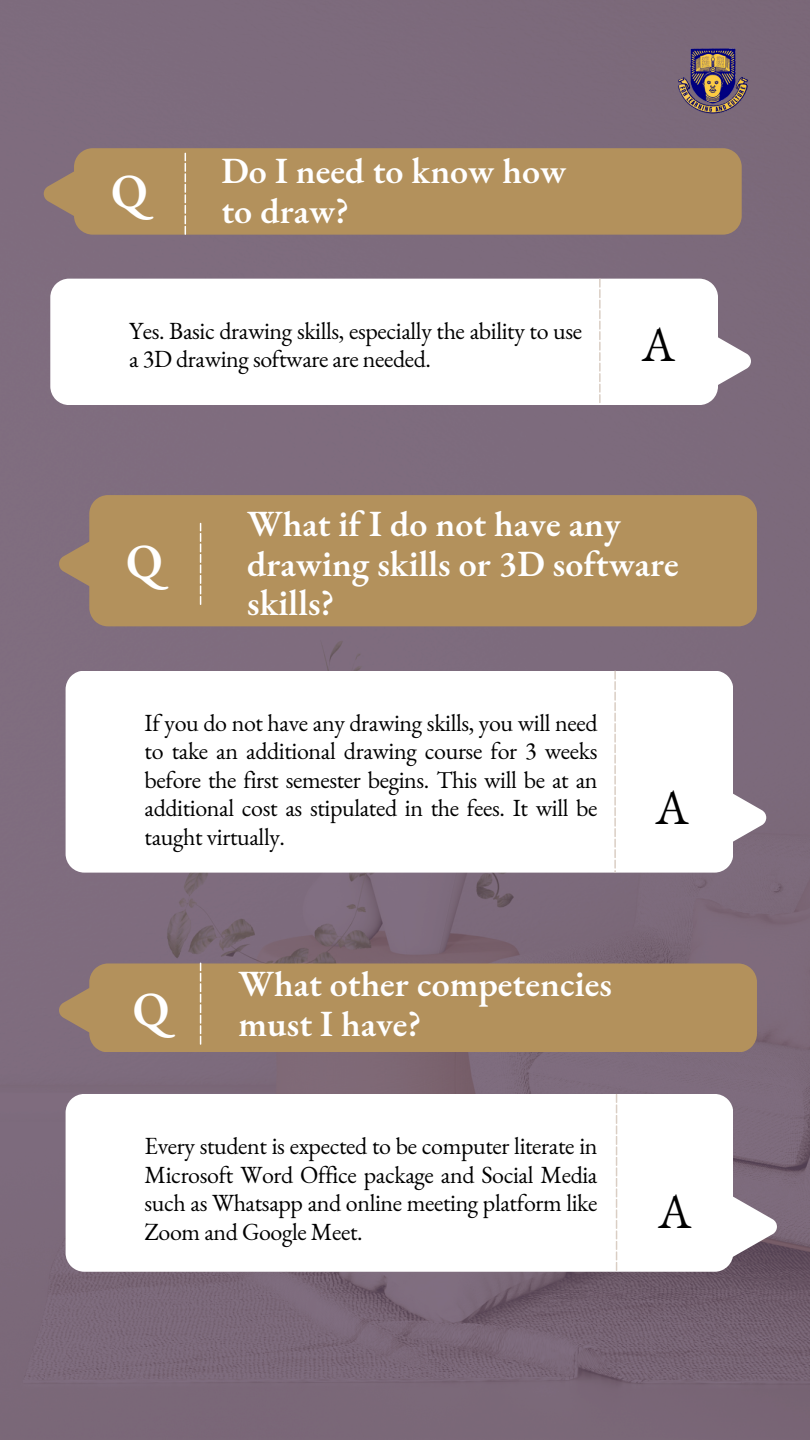
<style>
.page{position:relative;width:810px;height:1440px;background:#fff}
.page>*{position:absolute;margin:0;border:0;box-sizing:border-box;transform-origin:0 0}
.t1{font:600 48px "EB Garamond";color:#fff}
.t2{font:48px "EB Garamond";color:#000}
.t3{font:600 36px/39.8px "EB Garamond";color:#fff}
.t4{font:24px/28.5px "EB Garamond";letter-spacing:-.015em;color:#000;text-align:justify}
</style>
<div class="page">
<img style="left:0;top:0;width:810px;height:1440px">
<svg style="left:44px;top:170px;width:30px;height:47px"></svg>
<div style="left:74px;top:148px;width:668px;height:87px;background:#b3915c"></div>
<svg style="left:185px;top:153px;width:1px;height:82px"></svg>
<svg style="left:718px;top:329px;width:33px;height:64px"></svg>
<svg style="left:50px;top:279px;width:668px;height:126px"></svg>
<svg style="left:599px;top:279px;width:2px;height:124px"></svg>
<img style="left:678px;top:48px;width:71px;height:66px">
<svg style="left:59px;top:540px;width:30px;height:48px"></svg>
<div style="left:89px;top:495px;width:668px;height:131px;background:#b3915c"></div>
<svg style="left:200px;top:523px;width:1px;height:82px"></svg>
<svg style="left:733px;top:786px;width:33px;height:64px"></svg>
<svg style="left:66px;top:671px;width:667px;height:202px"></svg>
<svg style="left:614px;top:671px;width:2px;height:202px"></svg>
<div style="left:89px;top:963px;width:668px;height:89px;background:#b3915c"></div>
<svg style="left:200px;top:963px;width:1px;height:82px"></svg>
<svg style="left:733px;top:1195px;width:44px;height:64px"></svg>
<svg style="left:66px;top:1094px;width:667px;height:178px"></svg>
<svg style="left:616px;top:1094px;width:1px;height:177px"></svg>
<svg style="left:59px;top:987px;width:43px;height:47px;background:#a38566"></svg>
<h1 class="t1" style="left:111px;top:159px;width:38px">Q</h1>
<p class="t3" style="left:222px;top:151px;width:346px">Do I need to know how</p>
<p class="t3" style="left:222px;top:190px;width:129px">to draw?</p>
<p class="t4" style="left:129px;top:316px;width:454px">Yes. Basic drawing skills, especially the ability to use a 3D drawing software are needed.</p>
<p class="t2" style="left:642px;top:313px;width:35px">A</p>
<h1 class="t1" style="left:126px;top:529px;width:38px">Q</h1>
<p class="t3" style="left:247px;top:503px;width:433px">What if I do not have any drawing skills or 3D software skills?</p>
<p class="t4" style="left:145px;top:708px;width:454px">If you do not have any drawing skills, you will need to take an additional drawing course for 3 weeks before the first semester begins. This will be at an additional cost as stipulated in the fees. It will be taught virtually.</p>
<p class="t2" style="left:656px;top:776px;width:35px">A</p>
<h1 class="t1" style="left:133px;top:978px;width:38px">Q</h1>
<p class="t3" style="left:239px;top:964px;width:375px">What other competencies</p>
<p class="t3" style="left:239px;top:1004px;width:185px">must I have?</p>
<p class="t4" style="left:145px;top:1131px;width:454px">Every student is expected to be computer literate in Microsoft Word Office package and Social Media such as Whatsapp and online meeting platform like Zoom and Google Meet.</p>
<p class="t2" style="left:658px;top:1180px;width:35px">A</p>
</div>
